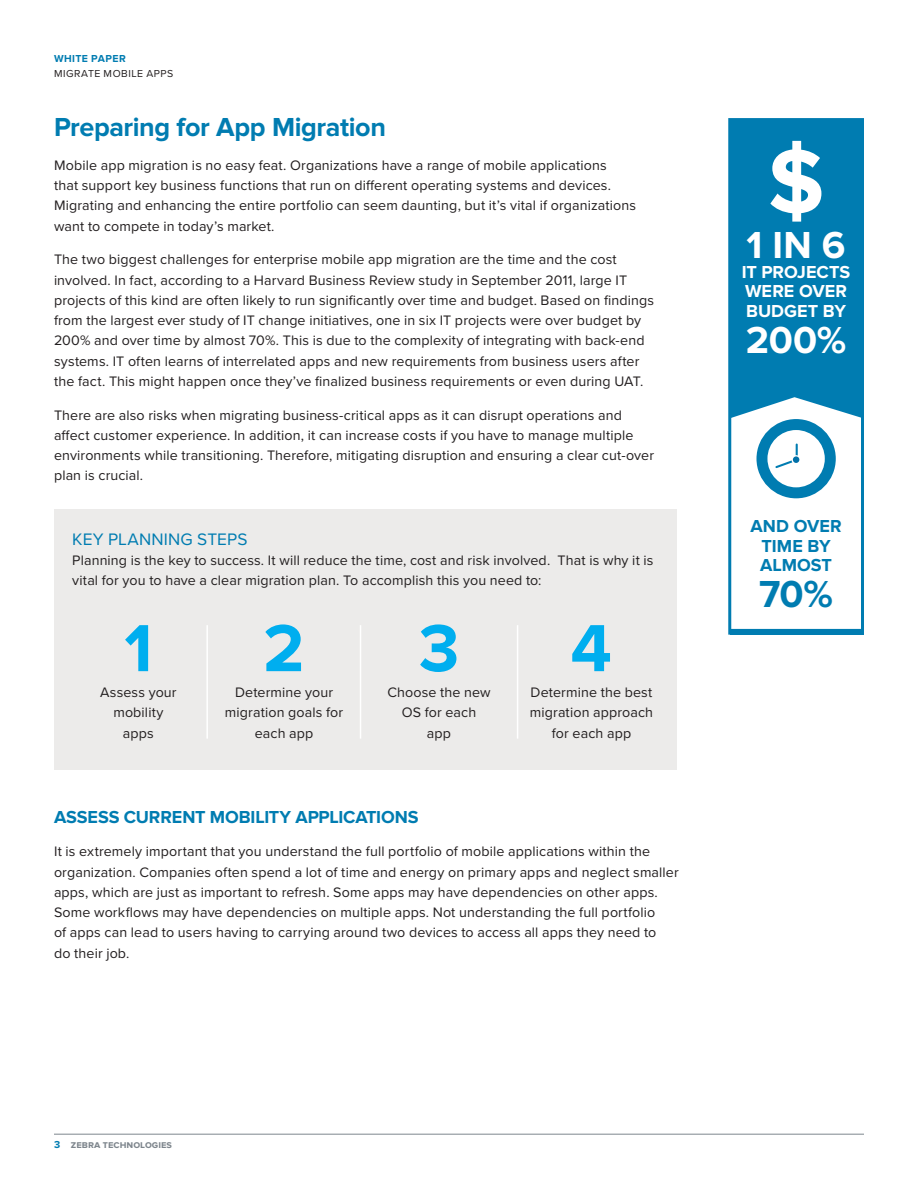
<style>
.page{position:relative;width:918px;height:1188px;background:#fff}
.page>*{position:absolute;margin:0;border:0;box-sizing:border-box;transform-origin:0 0}
.t1{font:700 93px "Proxima Nova";color:#fff}
.t2{font:700 69px "Proxima Nova";color:#00aeef}
.t3{font:700 39px "Proxima Nova";color:#fff}
.t4{font:700 39px "Proxima Nova";color:#007cb1}
.t5{font:700 27px "Proxima Nova";letter-spacing:-.015em;color:#007cb1}
.t6{font:700 18px/19.5px "Proxima Nova";letter-spacing:-.005em;color:#007cb1;text-align:center}
.t7{font:700 18px/19.5px "Proxima Nova";color:#fff}
.t8{font:17.25px "Proxima Nova";letter-spacing:.005em;color:#007cb1}
.t9{font:14.25px/20.2px "Proxima Nova";letter-spacing:.01em;color:#231f20}
.t10{font:700 10.5px "Proxima Nova";color:#7e868d}
.t11{font:10.5px "Proxima Nova";letter-spacing:.05em;color:#231f20}
.t12{font:700 10.5px "Proxima Nova";letter-spacing:.04em;color:#007cb1}
.s1{color:#007cb1}
</style>
<div class="page">
<hr style="left:54px;top:1134px;width:810px;height:1px;background:#7e868d">
<div style="left:730px;top:119px;width:134px;height:516px;background:#007cb1"></div>
<div style="left:728px;top:118px;width:136px;height:517px;border:3px solid #007cb1"></div>
<svg style="left:730px;top:397px;width:133px;height:232px"></svg>
<div style="left:793px;top:456px;width:6px;height:7px;background:#0070a8;border-radius:50%"></div>
<div style="left:54px;top:509px;width:622px;height:260px;background:#ecebea"></div>
<hr style="left:206px;top:625px;width:2px;height:114px;background:#fff">
<hr style="left:360px;top:625px;width:1px;height:114px;background:#fff">
<hr style="left:517px;top:625px;width:1px;height:114px;background:#fff">
<p class="t12" style="left:54px;top:53px;width:73px">WHITE PAPER</p>
<p class="t11" style="left:54px;top:67px;width:121px">MIGRATE MOBILE APPS</p>
<h3 class="t5" style="left:54px;top:112px;width:334px">Preparing for App Migration</h3>
<p class="t9" style="left:54px;top:155px;width:584px">Mobile app migration is no easy feat. Organizations have a range of mobile applications<br>that support key business functions that run on different operating systems and devices.<br>Migrating and enhancing the entire portfolio can seem daunting, but it’s vital if organizations want to compete in today’s market.</p>
<p class="t9" style="left:54px;top:250px;width:602px">The two biggest challenges for enterprise mobile app migration are the time and the cost involved. In fact, according to a Harvard Business Review study in September 2011, large IT projects of this kind are often likely to run significantly over time and budget. Based on findings from the largest ever study of IT change initiatives, one in six IT projects were over budget by 200% and over time by almost 70%. This is due to the complexity of integrating with back-end systems. IT often learns of interrelated apps and new requirements from business users after the fact. This might happen once they’ve finalized business requirements or even during UAT.</p>
<p class="t9" style="left:54px;top:405px;width:602px">There are also risks when migrating business-critical apps as it can disrupt operations and affect customer experience. In addition, it can increase costs if you have to manage multiple environments while transitioning. Therefore, mitigating disruption and ensuring a clear cut-over plan is crucial.</p>
<p class="t8" style="left:72px;top:529px;width:177px">KEY PLANNING STEPS</p>
<p class="t9" style="left:72px;top:550px;width:583px">Planning is the key to success. It will reduce the time, cost and risk involved. That is why it is vital for you to have a clear migration plan. To accomplish this you need to:</p>
<h2 class="t2" style="left:124px;top:608px;width:30px">1</h2>
<h2 class="t2" style="left:263px;top:608px;width:43px">2</h2>
<h2 class="t2" style="left:419px;top:608px;width:42px">3</h2>
<h2 class="t2" style="left:571px;top:608px;width:43px">4</h2>
<p class="t9" style="left:100px;top:683px;width:78px;text-align:center">Assess your mobility apps</p>
<p class="t9" style="left:225px;top:683px;width:120px;text-align:center">Determine your migration goals for each app</p>
<p class="t9" style="left:387px;top:683px;width:105px;text-align:center">Choose the new<br>OS for each<br>app</p>
<p class="t9" style="left:530px;top:683px;width:125px;text-align:center">Determine the best migration approach for each app</p>
<p class="t6" style="left:54px;top:807px;width:366px">ASSESS CURRENT MOBILITY APPLICATIONS</p>
<p class="t9" style="left:54px;top:842px;width:626px">It is extremely important that you understand the full portfolio of mobile applications within the organization. Companies often spend a lot of time and energy on primary apps and neglect smaller apps, which are just as important to refresh. Some apps may have dependencies on other apps.<br>Some workflows may have dependencies on multiple apps. Not understanding the full portfolio<br>of apps can lead to users having to carrying around two devices to access all apps they need to<br>do their job.</p>
<h1 class="t1" style="left:768px;top:128px;width:59px">$</h1>
<h3 class="t3" style="left:747px;top:223px;width:100px">1 IN 6</h3>
<p class="t7" style="left:742px;top:263px;width:110px">IT PROJECTS<br>WERE OVER<br>BUDGET BY</p>
<h3 class="t3" style="left:746px;top:317px;width:102px">200%</h3>
<p class="t6" style="left:751px;top:517px;width:93px">AND OVER<br>TIME BY<br>ALMOST</p>
<h3 class="t4" style="left:759px;top:572px;width:75px">70%</h3>
<p class="t10" style="left:54px;top:1138px;width:119px"><span class="s1">3</span> zebra technologies</p>
</div>
